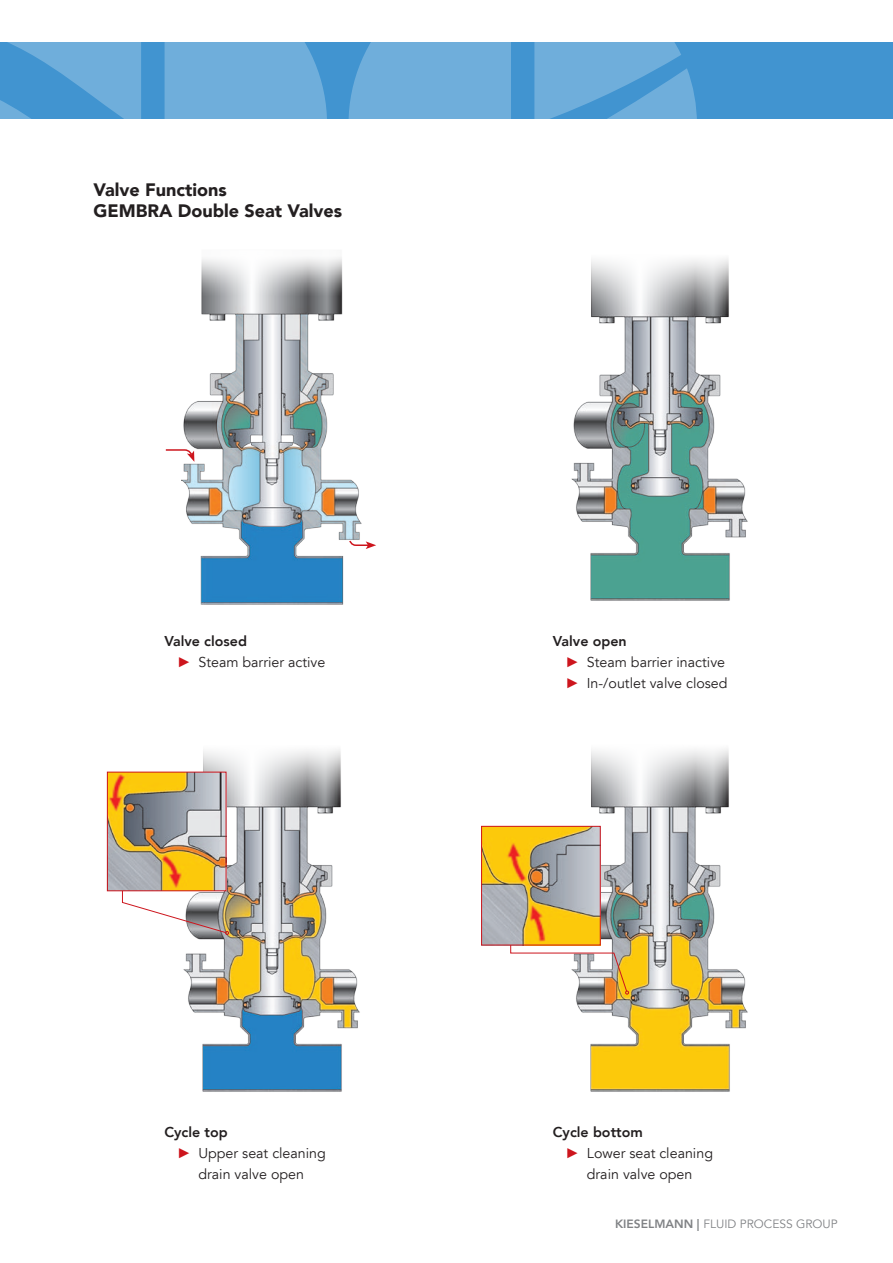
<style>
.page{position:relative;width:893px;height:1263px;background:#fff}
.page>*{position:absolute;margin:0;border:0;box-sizing:border-box;transform-origin:0 0}
.t1{font:900 18px/21.6px "Avenir LT";color:#231f20}
.t2{font:14.25px/21px "Avenir LT";color:#231f20}
.t3{font:800 14.25px "Avenir LT";color:#231f20}
.t4{font:12px "Avenir LT";color:#808285}
.s1{font-weight:800}
.s2{font-family:"Arial";color:#cd151d}
</style>
<div class="page">
<div style="left:0;top:43px;width:893px;height:76px;background:#4194d0"></div>
<div style="left:165px;top:43px;width:162px;height:76px;background:#6faedb"></div>
<svg style="left:0;top:43px;width:141px;height:76px"></svg>
<svg style="left:534px;top:43px;width:163px;height:76px"></svg>
<div style="left:348px;top:43px;width:163px;height:76px;background:#6faedb"></div>
<img style="left:182px;top:257px;width:180px;height:347px">
<img style="left:571px;top:258px;width:177px;height:343px">
<img style="left:164px;top:749px;width:196px;height:343px">
<img style="left:552px;top:749px;width:196px;height:343px">
<img style="left:109px;top:774px;width:115px;height:115px">
<div style="left:107px;top:772px;width:119px;height:119px;border:1px solid #cd151d"></div>
<img style="left:483px;top:828px;width:116px;height:115px">
<div style="left:481px;top:826px;width:120px;height:119px;border:1px solid #cd151d"></div>
<svg style="left:122px;top:890px;width:107px;height:45px"></svg>
<svg style="left:510px;top:944px;width:119px;height:50px"></svg>
<svg style="left:165px;top:448px;width:29px;height:14px"></svg>
<svg style="left:348px;top:539px;width:28px;height:10px"></svg>
<p class="t1" style="left:94px;top:178px;width:250px">Valve Functions<br>GEMBRA Double Seat Valves</p>
<p class="t2" style="left:177px;top:631px;width:150px;text-indent:-13px"><span class="s1">Valve closed<br></span><span class="s2">►</span> Steam barrier active</p>
<p class="t2" style="left:566px;top:631px;width:163px;text-indent:-13px"><span class="s1">Valve open<br></span><span class="s2">►</span> Steam barrier inactive <span class="s2">►</span> In-/outlet valve closed</p>
<p class="t3" style="left:164px;top:1123px;width:65px">Cycle top</p>
<p class="t2" style="left:177px;top:1143px;width:150px"><span class="s2">►</span> Upper seat cleaning</p>
<p class="t2" style="left:198px;top:1164px;width:107px">drain valve open</p>
<p class="t3" style="left:553px;top:1123px;width:91px">Cycle bottom</p>
<p class="t2" style="left:566px;top:1143px;width:149px"><span class="s2">►</span> Lower seat cleaning</p>
<p class="t2" style="left:587px;top:1164px;width:107px">drain valve open</p>
<p class="t4" style="left:615px;top:1217px;width:224px"><span class="s1">KIESELMANN |</span> FLUID PROCESS GROUP</p>
</div>
